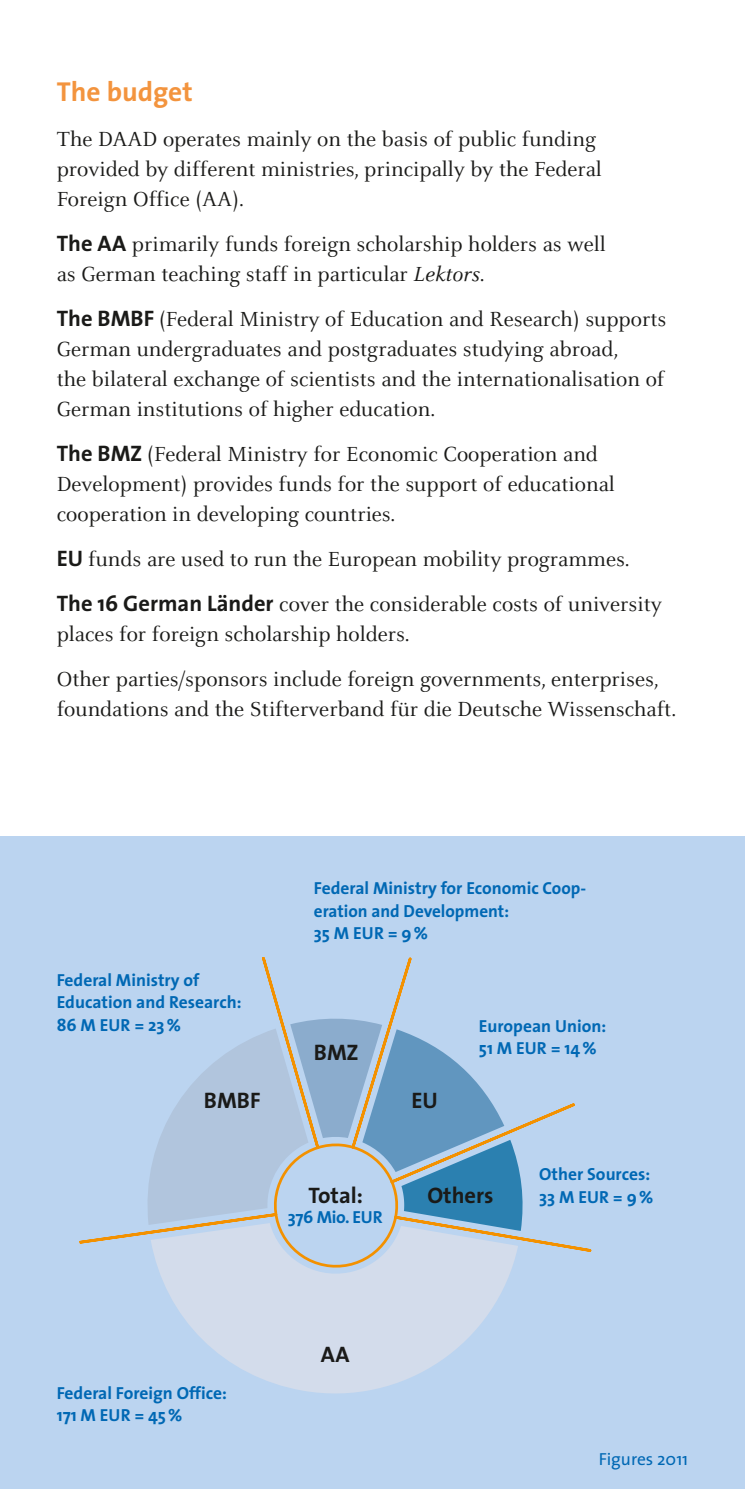
<style>
.page{position:relative;width:745px;height:1489px;background:#fff}
.page>*{position:absolute;margin:0;border:0;box-sizing:border-box;transform-origin:0 0}
.t1{font:700 27.5px "The Sans";color:#f3943e}
.t2{font:22.5px/30px "Celeste";color:#1a1a18}
.t3{font:700 22.5px "The Sans";color:#1a1a18}
.t4{font:700 17.5px/22.5px "The Sans";color:#0068b4}
.t5{font:17.5px "The Sans";color:#0068b4}
.s1{font-family:"The Sans";font-weight:700}
.s2{font-style:italic}
</style>
<div class="page">
<div style="left:0;top:836px;width:744px;height:652px;background:#bbd4f0"></div>
<svg style="left:79px;top:957px;width:513px;height:295px"></svg>
<svg style="left:388px;top:957px;width:204px;height:228px"></svg>
<svg style="left:158px;top:1268px;width:354px;height:126px;fill:#d3dceb"></svg>
<svg style="left:139px;top:1016px;width:385px;height:252px"></svg>
<img style="left:744px;top:992px;width:1px;height:496px">
<p class="t1" style="left:57px;top:68px;width:137px">The budget</p>
<p class="t2" style="left:57px;top:125px;width:546px">The DAAD operates mainly on the basis of public funding provided by different ministries, principally by the Federal<br>Foreign Office (AA).</p>
<p class="t2" style="left:57px;top:230px;width:550px"><span class="s1">The AA</span> primarily funds foreign scholarship holders as well as German teaching staff in particular <span class="s2">Lektors</span>.</p>
<p class="t2" style="left:57px;top:305px;width:610px"><span class="s1">The BMBF</span> (Federal Ministry of Education and Research) supports German undergraduates and postgraduates studying abroad,<br>the bilateral exchange of scientists and the internationalisation of German institutions of higher education.</p>
<p class="t2" style="left:57px;top:440px;width:559px"><span class="s1">The BMZ</span> (Federal Ministry for Economic Cooperation and<br>Development) provides funds for the support of educational cooperation in developing countries.</p>
<p class="t2" style="left:57px;top:537px;width:606px;line-height:45px"><span class="s1">EU</span> funds are used to run the European mobility programmes.<br><span class="s1">The 16 G erman Länder</span> cover the considerable costs of university</p>
<p class="t2" style="left:57px;top:612px;width:603px;line-height:45px">places for foreign scholarship holders.<br>Other parties/sponsors include foreign governments, enterprises,</p>
<p class="t2" style="left:57px;top:695px;width:620px">foundations and the Stifterverband für die Deutsche Wissenschaft.</p>
<p class="t4" style="left:57px;top:968px;width:186px">Federal Ministry of<br>Education and Research:<br>86 MEUR</p>
<p class="t4" style="left:134px;top:1013px;width:48px">=23%</p>
<p class="t3" style="left:204px;top:1081px;width:58px">BMBF</p>
<p class="t4" style="left:314px;top:876px;width:274px">Federal Ministry for Economic Coop&shy;eration and Development:<br>35 MEUR</p>
<p class="t4" style="left:387px;top:921px;width:42px">=9%</p>
<p class="t3" style="left:314px;top:1033px;width:46px">BMZ</p>
<p class="t3" style="left:308px;top:1176px;width:56px">Total:</p>
<p class="t4" style="left:288px;top:1205px;width:71px">376 Mio. EUR</p>
<p class="t3" style="left:411px;top:1081px;width:13px">EU</p>
<p class="t4" style="left:478px;top:1014px;width:129px">European Union:<br>51 MEUR</p>
<p class="t4" style="left:550px;top:1036px;width:47px">=14%</p>
<p class="t3" style="left:427px;top:1176px;width:68px">Others</p>
<p class="t4" style="left:539px;top:1162px;width:112px">Other Sources:<br>33 MEUR</p>
<p class="t4" style="left:612px;top:1184px;width:42px">=9%</p>
<p class="t4" style="left:57px;top:1381px;width:172px">Federal Foreign Office:<br>171 MEUR</p>
<p class="t4" style="left:134px;top:1403px;width:50px">=45%</p>
<p class="t3" style="left:321px;top:1335px;width:30px">AA</p>
<p class="t5" style="left:598px;top:1443px;width:91px">Figures 2011</p>
</div>
